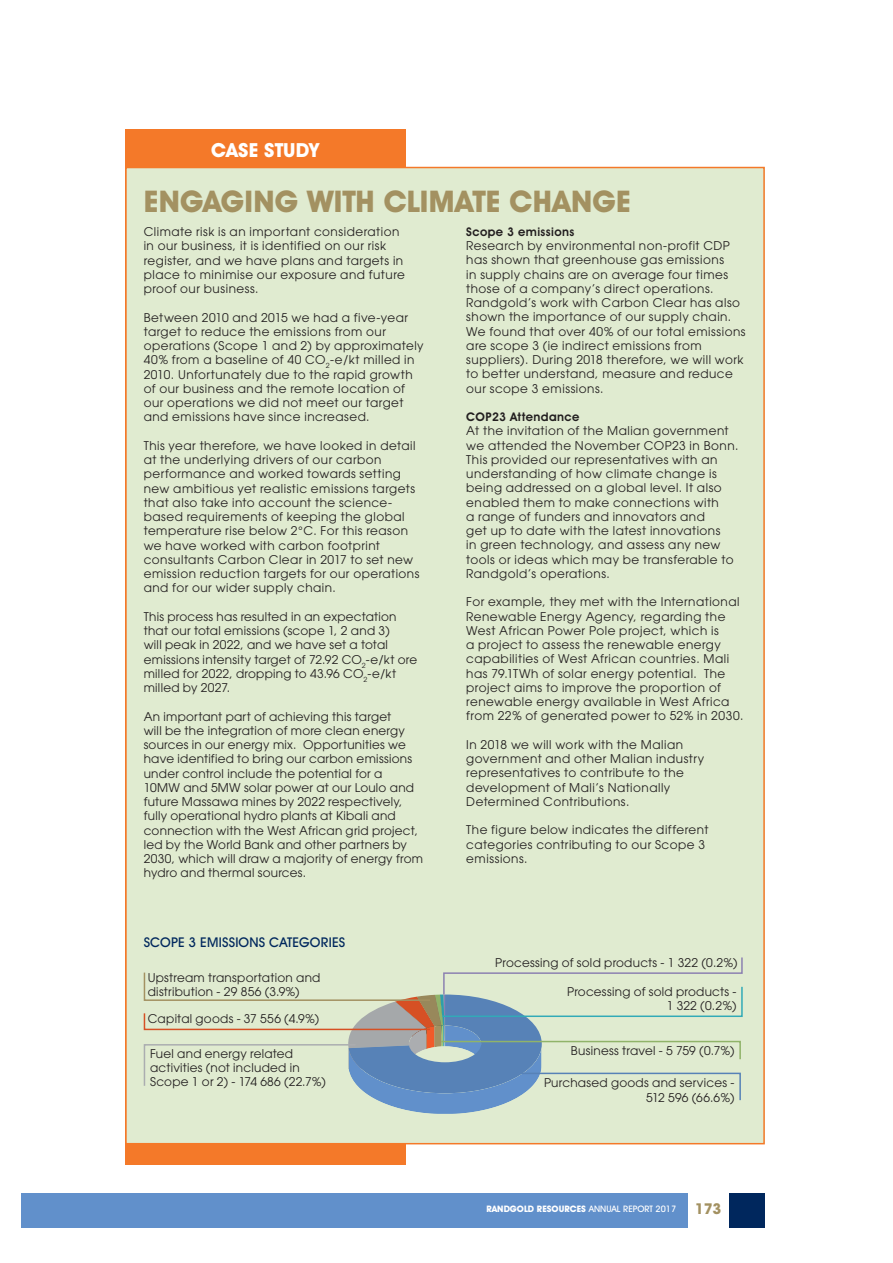
<style>
.page{position:relative;width:893px;height:1263px;background:#fff}
.page>*{position:absolute;margin:0;border:0;box-sizing:border-box;transform-origin:0 0}
.t1{font:700 30px "Avant Garde IT Cby BT";letter-spacing:.005em;color:#a39161}
.t2{font:700 19.5px "Avant Garde IT Cby BT";letter-spacing:.005em;color:#fff}
.t3{font:500 13.5px "Avant Garde IT Cby BT";letter-spacing:.015em;color:#00275d}
.t4{font:12px/14.2px "Avant Garde";letter-spacing:.04em;color:#231f20}
.t5{font:12px/14.2px "Avant Garde";letter-spacing:.02em;color:#231f20}
.t6{font:600 12px "Avant Garde IT Cby BT";letter-spacing:.035em;color:#231f20}
.t7{font:700 9px "Avant Garde IT Cby BT";color:#fff}
.s1{font-weight:500}
.s2{font-size:15px;color:#a39161}
</style>
<div class="page">
<div style="left:125px;top:129px;width:280px;height:1036px;background:#f47929"></div>
<div style="left:126px;top:168px;width:638px;height:976px;background:#e0ebd0"></div>
<svg style="left:143px;top:957px;width:600px;height:157px"></svg>
<div style="left:729px;top:1193px;width:35px;height:34px;background:#00275d"></div>
<div style="left:21px;top:1193px;width:666px;height:34px;background:#6190cb"></div>
<h2 class="t2" style="left:211px;top:143px;width:109px">CASE STUDY</h2>
<h1 class="t1" style="left:144px;top:191px;width:489px">ENGAGING WITH CLIMATE CHANGE</h1>
<p class="t4" style="left:144px;top:226px;width:263px">Climate risk is an important consideration in our business, it is identified on our risk register, and we have plans and targets in place to minimise our exposure and future proof our business.</p>
<p class="t4" style="left:144px;top:311px;width:281px">Between 2010 and 2015 we had a five-year target to reduce the emissions from our operations (Scope 1 and 2) by approximately 40% from a baseline of 40 CO<sub>2</sub>-e/kt milled in 2010. Unfortunately due to the rapid growth of our business and the remote location of our operations we did not meet our target and emissions have since increased.</p>
<p class="t4" style="left:144px;top:439px;width:277px">This year therefore, we have looked in detail at the underlying drivers of our carbon performance and worked towards setting new ambitious yet realistic emissions targets that also take into account the science&shy;based requirements of keeping the global temperature rise below 2°C. For this reason we have worked with carbon footprint consultants Carbon Clear in 2017 to set new emission reduction targets for our operations and for our wider supply chain.</p>
<p class="t5" style="left:144px;top:610px;width:275px">This process has resulted in an expectation that our total emissions (scope 1, 2 and 3)<br>will peak in 2022, and we have set a total emissions intensity target of 72.92 CO<sub>2</sub>-e/kt ore milled for 2022, dropping to 43.96 CO<sub>2</sub>-e/kt milled by 2027.</p>
<p class="t5" style="left:144px;top:710px;width:281px">An important part of achieving this target<br>will be the integration of more clean energy sources in our energy mix. Opportunities we have identified to bring our carbon emissions under control include the potential for a<br>10MW and 5MW solar power at our Loulo and future Massawa mines by 2022 respectively, fully operational hydro plants at Kibali and connection with the West African grid project, led by the World Bank and other partners by 2030, which will draw a majority of energy from hydro and thermal sources.</p>
<p class="t3" style="left:144px;top:937px;width:203px">SCOPE 3 EMISSIONS CATEGORIES</p>
<p class="t5" style="left:148px;top:972px;width:174px">Upstream transportation and distribution - 29 856 (3.9%)</p>
<p class="t5" style="left:148px;top:1012px;width:173px">Capital goods - 37 556 (4.9%)</p>
<p class="t5" style="left:150px;top:1047px;width:177px">Fuel and energy related activities (not included in<br>Scope 1 or 2) - 174 686 (22.7%)</p>
<p class="t6" style="left:466px;top:225px;width:110px">Scope 3 emissions</p>
<p class="t4" style="left:466px;top:240px;width:281px">Research by environmental non-profit CDP has shown that greenhouse gas emissions<br>in supply chains are on average four times those of a company’s direct operations.<br>Randgold’s work with Carbon Clear has also shown the importance of our supply chain.<br>We found that over 40% of our total emissions are scope 3 (ie indirect emissions from suppliers). During 2018 therefore, we will work to better understand, measure and reduce our scope 3 emissions.</p>
<p class="t6" style="left:466px;top:410px;width:115px">COP23 Attendance</p>
<p class="t4" style="left:466px;top:425px;width:273px">At the invitation of the Malian government we attended the November COP23 in Bonn.<br>This provided our representatives with an understanding of how climate change is being addressed on a global level. It also enabled them to make connections with<br>a range of funders and innovators and<br>get up to date with the latest innovations<br>in green technology, and assess any new tools or ideas which may be transferable to Randgold’s operations.</p>
<p class="t4" style="left:466px;top:596px;width:278px">For example, they met with the International Renewable Energy Agency, regarding the West African Power Pole project, which is<br>a project to assess the renewable energy capabilities of West African countries. Mali has 79.1TWh of solar energy potential. The project aims to improve the proportion of renewable energy available in West Africa from 22% of generated power to 52% in 2030.</p>
<p class="t4" style="left:466px;top:739px;width:239px">In 2018 we will work with the Malian government and other Malian industry representatives to contribute to the development of Mali’s Nationally Determined Contributions.</p>
<p class="t4" style="left:466px;top:824px;width:244px">The figure below indicates the different categories contributing to our Scope 3 emissions.</p>
<p class="t5" style="left:495px;top:957px;width:244px">Processing of sold products - 1 322 (0.2%)</p>
<p class="t5" style="left:567px;top:986px;width:171px;text-align:right">Processing of sold products -<br>1 322 (0.2%)</p>
<p class="t5" style="left:571px;top:1045px;width:165px">Business travel - 5 759 (0.7%)</p>
<p class="t5" style="left:544px;top:1077px;width:192px;text-align:right">Purchased goods and services -<br>512 596 (66.6%)</p>
<p class="t7" style="left:486px;top:1205px;width:236px">RANDGOLD RESOURCES <span class="s1">ANNUAL REPORT 2017</span> <span class="s2">173</span></p>
</div>
